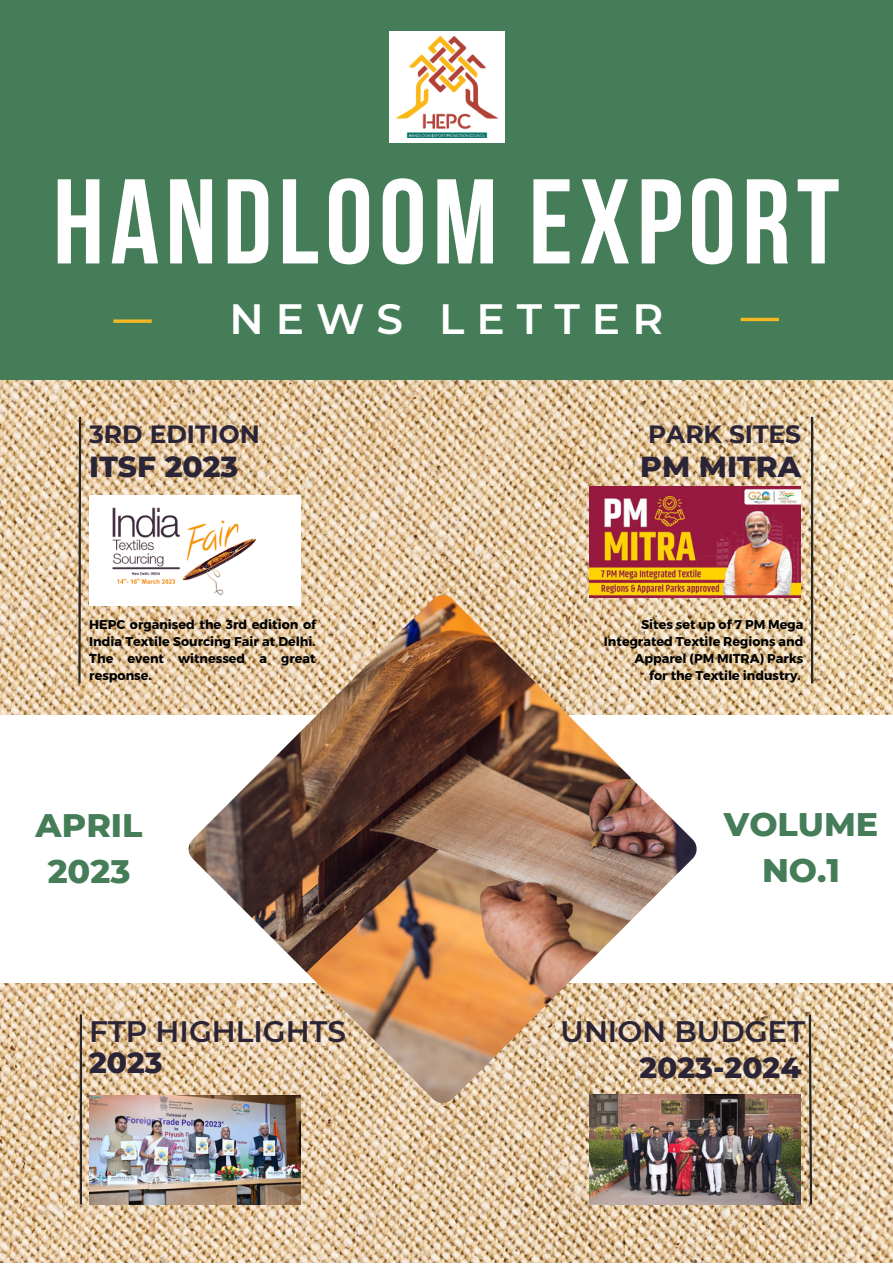
<style>
.page{position:relative;width:893px;height:1264px;background:#fff}
.page>*{position:absolute;margin:0;border:0;box-sizing:border-box;transform-origin:0 0}
.t1{font:120.15px "Bebas Neue Cyrillic";letter-spacing:.05em;color:#fff}
.t2{font:600 42.3px "Montserrat";letter-spacing:.285em;color:#fff}
.t3{font:800 33.3px/46px "Montserrat";color:#457d58;text-align:center}
.t4{font:800 29.55px "Montserrat";color:#2a2436}
.t5{font:600 29.55px "Montserrat";color:#2a2436}
.t6{font:700 24.9px "Montserrat";color:#2a2436}
.t7{font:700 12.75px/17px "Montserrat";color:#000;text-align:justify}
</style>
<div class="page">
<img style="left:0;top:379px;width:892px;height:883px">
<div style="left:0;top:715px;width:892px;height:267px;background:#fff"></div>
<img style="left:188px;top:595px;width:508px;height:507px">
<div style="left:0;top:0;width:892px;height:379px;background:#457d58"></div>
<hr style="left:740px;top:318px;width:38px;height:3px;background:#f7b923">
<svg style="left:113px;top:319px;width:39px;height:4px"></svg>
<hr style="left:80px;top:1014px;width:2px;height:190px;background:#272727">
<svg style="left:807px;top:1012px;width:6px;height:194px"></svg>
<hr style="left:810px;top:417px;width:3px;height:266px;background:#272727">
<svg style="left:77px;top:414px;width:5px;height:271px"></svg>
<div style="left:389px;top:31px;width:116px;height:111px;background:#fff"></div>
<img style="left:396px;top:36px;width:102px;height:101px">
<div style="left:89px;top:494px;width:212px;height:111px;background:#fff"></div>
<img style="left:112px;top:507px;width:145px;height:89px">
<img style="left:89px;top:1095px;width:212px;height:109px">
<img style="left:589px;top:486px;width:211px;height:112px">
<img style="left:589px;top:1094px;width:211px;height:110px">
<h1 class="t1" style="left:53px;top:173px;width:788px">HANDLOOM EXPORT</h1>
<h2 class="t2" style="left:229px;top:293px;width:435px">NEWS LETTER</h2>
<h3 class="t6" style="left:89px;top:418px;width:172px">3RD EDITION</h3>
<h3 class="t6" style="left:648px;top:418px;width:154px">PARK SITES</h3>
<h3 class="t4" style="left:640px;top:448px;width:162px">PM MITRA</h3>
<h3 class="t4" style="left:89px;top:448px;width:151px">ITSF 2023</h3>
<p class="t7" style="left:89px;top:615px;width:228px">HEPC organised the 3rd edition of India Textile Sourcing Fair at Delhi.<br>The event witnessed a great response.</p>
<p class="t7" style="left:604px;top:615px;width:201px;text-align:right">Sites set up of 7 PM Mega<br>Integrated Textile Regions and<br>Apparel (PM MITRA) Parks<br>for the Textile industry.</p>
<h3 class="t3" style="left:36px;top:801px;width:108px">APRIL<br>2023</h3>
<h3 class="t3" style="left:723px;top:801px;width:156px">VOLUME<br>NO.1</h3>
<h3 class="t5" style="left:89px;top:1013px;width:258px">FTP HIGHLIGHTS</h3>
<h3 class="t5" style="left:560px;top:1013px;width:246px">UNION BUDGET</h3>
<h3 class="t4" style="left:89px;top:1044px;width:75px">2023</h3>
<h3 class="t4" style="left:639px;top:1048px;width:163px">2023-2024</h3>
</div>
